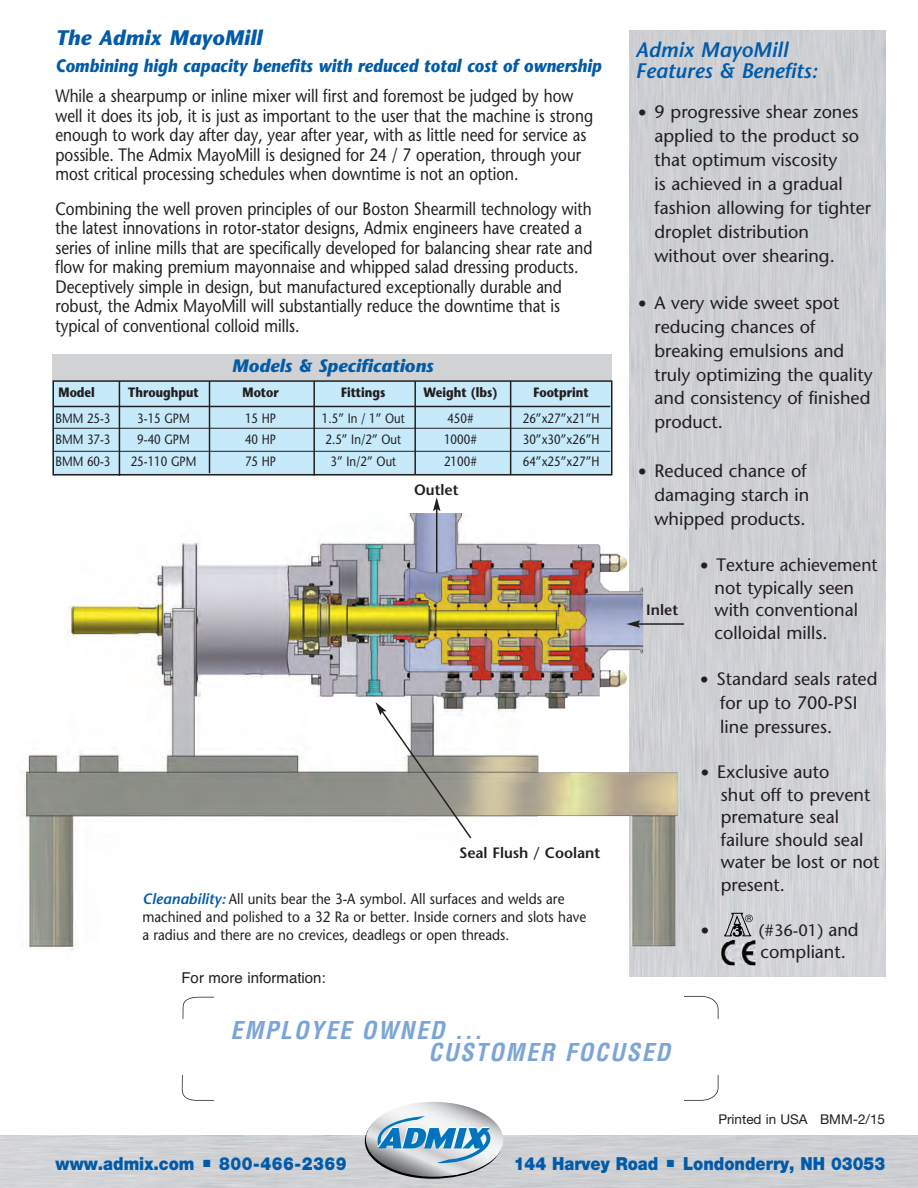
<style>
.page{position:relative;width:918px;height:1188px;background:#fff}
.page>*{position:absolute;margin:0;border:0;box-sizing:border-box;transform-origin:0 0}
.t1{font:48px "Stone Sans";color:#231f20}
.t2{font:italic 700 condensed 24px/22.5px "Helvetica";letter-spacing:.075em;color:#7ca5d7}
.t3{font:italic 600 21px/21px "Stone Sans";color:#015ba9}
.t4{font:italic 700 21px "Stone Sans";color:#015ba9}
.t5{font:18px/19.5px "Stone Sans";color:#231f20;scale:.85 1}
.t6{font:18px/24px "Stone Sans";color:#231f20}
.t7{font:18px/22.5px "Stone Sans";color:#231f20;scale:.96 1}
.t8{font:italic 700 18px "Stone Sans";color:#015ba9;scale:.9 1}
.t9{font:900 18px "Helvetica Neue";color:#015ba9;scale:.9 1}
.t10{font:italic 700 18px "Stone Sans";color:#015ba9}
.t11{font:16.5px "Stone Sans";color:#231f20}
.t12{font:15px/18px "Stone Sans";color:#231f20;scale:.9 1}
.t13{font:600 15px "Stone Sans";color:#231f20}
.t14{font:15px "Helvetica";color:#231f20}
.t15{font:13.5px "Stone Sans";color:#231f20;scale:.85 1}
.t16{font:700 13.5px "Stone Sans";color:#231f20;scale:.85 1}
.t17{font:13.5px "Helvetica Neue";color:#231f20}
.s1{font-weight:600;font-style:italic;color:#015ba9}
.s2{font-size:18px}
</style>
<div class="page">
<svg style="left:182px;top:996px;width:537px;height:105px"></svg>
<div style="left:214px;top:980px;width:469px;height:126px;background:#fff"></div>
<div style="left:158px;top:1019px;width:566px;height:55px;background:#fff"></div>
<img style="left:0;top:1136px;width:918px;height:52px">
<img style="left:629px;top:30px;width:257px;height:946px">
<img style="left:21px;top:513px;width:657px;height:443px">
<hr style="left:638px;top:623px;width:46px;height:2px;background:#231f20">
<svg style="left:626px;top:620px;width:14px;height:8px"></svg>
<hr style="left:436px;top:508px;width:1px;height:65px;background:#231f20">
<svg style="left:433px;top:497px;width:7px;height:14px"></svg>
<svg style="left:375px;top:702px;width:98px;height:138px"></svg>
<div style="left:52px;top:354px;width:560px;height:27px;background:#d1d2d4"></div>
<div style="left:53px;top:381px;width:559px;height:94px;background:#c6eafa"></div>
<div style="left:52px;top:380px;width:560px;height:95px;border:2px solid #231f20"></div>
<hr style="left:53px;top:406px;width:557px;height:1px;background:#231f20">
<hr style="left:53px;top:428px;width:558px;height:1px;background:#231f20">
<hr style="left:119px;top:381px;width:1px;height:95px;background:#231f20">
<hr style="left:414px;top:381px;width:2px;height:93px;background:#231f20">
<hr style="left:313px;top:381px;width:2px;height:95px;background:#231f20">
<hr style="left:209px;top:381px;width:1px;height:92px;background:#231f20">
<hr style="left:53px;top:451px;width:557px;height:1px;background:#231f20">
<hr style="left:510px;top:381px;width:1px;height:93px;background:#231f20">
<svg style="left:724px;top:913px;width:29px;height:24px"></svg>
<img style="left:721px;top:940px;width:34px;height:25px">
<img style="left:721px;top:940px;width:32px;height:2px">
<svg style="left:366px;top:1102px;width:137px;height:75px"></svg>
<p class="t4" style="left:56px;top:30px;width:209px">The Admix MayoMill</p>
<p class="t8" style="left:56px;top:59px;width:609px">Combining high capacity benefits with reduced total cost of ownership</p>
<p class="t5" style="left:55px;top:88px;width:634px">While a shearpump or inline mixer will first and foremost be judged by how well it does its job, it is just as important to the user that the machine is strong enough to work day after day, year after year, with as little need for service as possible. The Admix MayoMill is designed for 24 / 7 operation, through your most critical processing schedules when downtime is not an option.</p>
<p class="t5" style="left:55px;top:201px;width:633px">Combining the well proven principles of our Boston Shearmill technology with the latest innovations in rotor-stator designs, Admix engineers have created a series of inline mills that are specifically developed for balancing shear rate and flow for making premium mayonnaise and whipped salad dressing products.<br>Deceptively simple in design, but manufactured exceptionally durable and robust, the Admix MayoMill will substantially reduce the downtime that is typical of conventional colloid mills.</p>
<p class="t10" style="left:232px;top:359px;width:203px">Models &amp; Specifications</p>
<p class="t16" style="left:59px;top:387px;width:44px">Model</p>
<p class="t16" style="left:128px;top:387px;width:84px">Throughput</p>
<p class="t16" style="left:243px;top:387px;width:44px">Motor</p>
<p class="t16" style="left:341px;top:387px;width:54px">Fittings</p>
<p class="t16" style="left:423px;top:387px;width:89px">Weight (lbs)</p>
<p class="t16" style="left:533px;top:387px;width:67px">Footprint</p>
<p class="t15" style="left:55px;top:413px;width:66px">BMM 25-3</p>
<p class="t15" style="left:137px;top:413px;width:63px">3-15 GPM</p>
<p class="t15" style="left:245px;top:413px;width:38px">15 HP</p>
<p class="t15" style="left:322px;top:413px;width:99px">1.5” In / 1” Out</p>
<p class="t15" style="left:447px;top:413px;width:32px">450#</p>
<p class="t15" style="left:523px;top:413px;width:92px">26”x27”x21”H</p>
<p class="t15" style="left:55px;top:434px;width:66px">BMM 37-3</p>
<p class="t15" style="left:137px;top:434px;width:63px">9-40 GPM</p>
<p class="t15" style="left:245px;top:434px;width:38px">40 HP</p>
<p class="t15" style="left:326px;top:434px;width:90px">2.5” In/2” Out</p>
<p class="t15" style="left:444px;top:434px;width:40px">1000#</p>
<p class="t15" style="left:523px;top:434px;width:92px">30”x30”x26”H</p>
<p class="t15" style="left:55px;top:456px;width:66px">BMM 60-3</p>
<p class="t15" style="left:131px;top:456px;width:79px">25-110 GPM</p>
<p class="t15" style="left:245px;top:456px;width:38px">75 HP</p>
<p class="t15" style="left:330px;top:456px;width:79px">3” In/2” Out</p>
<p class="t15" style="left:444px;top:456px;width:40px">2100#</p>
<p class="t15" style="left:523px;top:456px;width:92px">64”x25”x27”H</p>
<p class="t13" style="left:414px;top:484px;width:46px">Outlet</p>
<p class="t13" style="left:459px;top:847px;width:143px">Seal Flush / Coolant</p>
<p class="t12" style="left:143px;top:892px;width:495px"><span class="s1">Cleanability:</span> All units bear the 3-A symbol. All surfaces and welds are machined and polished to a 32 Ra or better. Inside corners and slots have a radius and there are no crevices, deadlegs or open threads.</p>
<p class="t3" style="left:636px;top:41px;width:183px">Admix MayoMill<br>Features &amp; Benefits:</p>
<h1 class="t1" style="left:636px;top:80px;width:15px">.</h1>
<p class="t6" style="left:655px;top:102px;width:218px">9 progressive shear zones applied to the product so that optimum viscosity<br>is achieved in a gradual fashion allowing for tighter droplet distribution without over shearing.</p>
<h1 class="t1" style="left:636px;top:270px;width:15px">.</h1>
<p class="t6" style="left:655px;top:292px;width:220px">A very wide sweet spot reducing chances of breaking emulsions and truly optimizing the quality and consistency of finished product.</p>
<h1 class="t1" style="left:636px;top:438px;width:15px">.</h1>
<p class="t6" style="left:655px;top:460px;width:156px">Reduced chance of damaging starch in whipped products.</p>
<h1 class="t1" style="left:698px;top:533px;width:15px">.</h1>
<p class="t7" style="left:715px;top:555px;width:171px">Texture achievement not typically seen with conventional colloidal mills.</p>
<h1 class="t1" style="left:698px;top:647px;width:15px">.</h1>
<p class="t6" style="left:717px;top:669px;width:162px">Standard seals rated for up to 700-PSI line pressures.</p>
<h1 class="t1" style="left:698px;top:740px;width:15px">.</h1>
<p class="t6" style="left:717px;top:762px;width:164px;line-height:22.5px">Exclusive auto<br>shut off to prevent premature seal failure should seal water be lost or not present.</p>
<h1 class="t1" style="left:698px;top:897px;width:15px">.</h1>
<p class="t11" style="left:759px;top:923px;width:101px">(#36-01) <span class="s2">and</span></p>
<p class="t6" style="left:761px;top:942px;width:87px">compliant.</p>
<p class="t13" style="left:646px;top:604px;width:33px">Inlet</p>
<p class="t14" style="left:182px;top:969px;width:146px">For more information:</p>
<h2 class="t2" style="left:429px;top:1021px;width:243px;text-indent:-198px">EMPLOYEE OWNED ...<br>CUSTOMER FOCUSED</h2>
<p class="t17" style="left:718px;top:1114px;width:168px">Printed in USA BMM-2/15</p>
<p class="t9" style="left:56px;top:1157px;width:325px">www.admix.com <sup>.</sup> 800-466-2369</p>
<p class="t9" style="left:514px;top:1157px;width:414px">144 Harvey Road <sup>.</sup> Londonderry, NH 03053</p>
</div>
